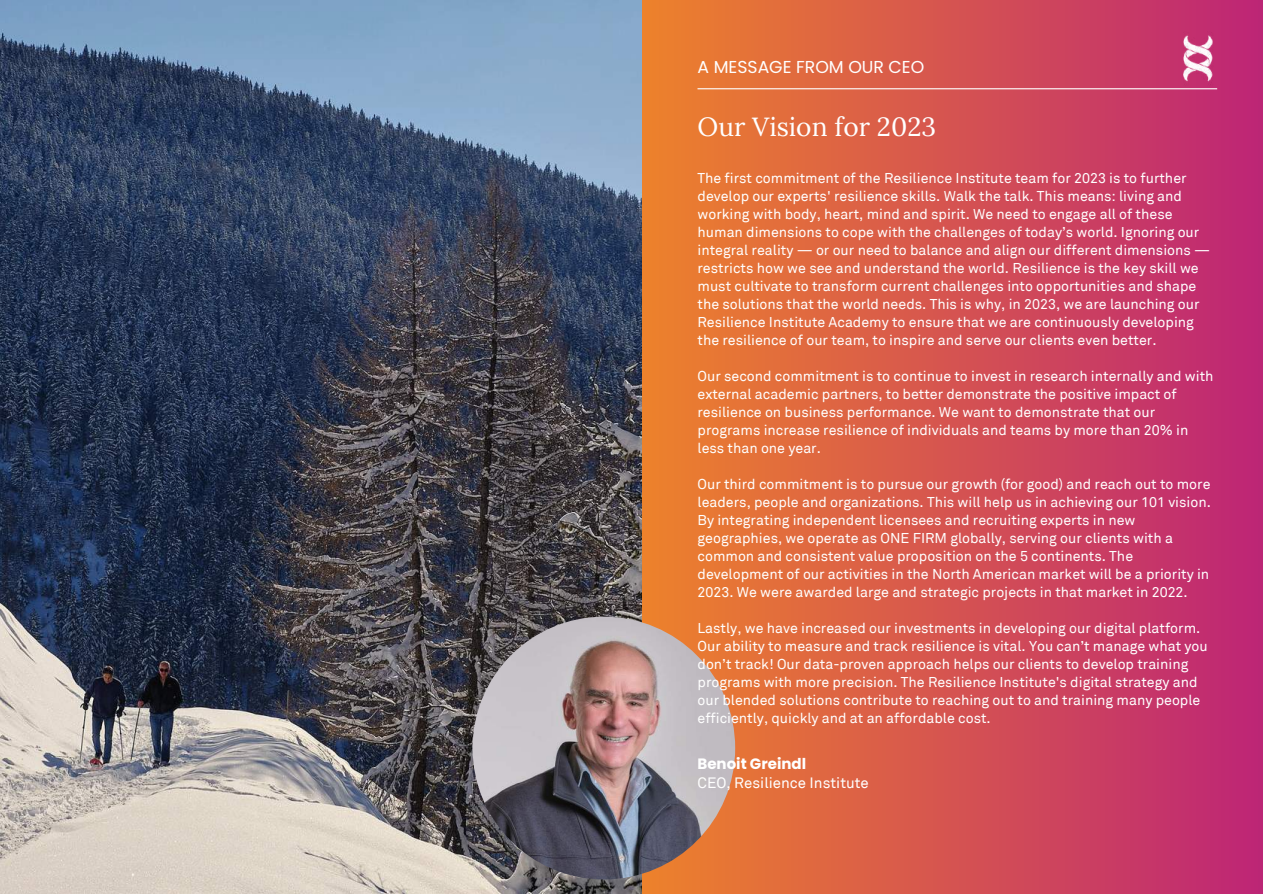
<style>
.page{position:relative;width:1263px;height:894px;background:#fff}
.page>*{position:absolute;margin:0;border:0;box-sizing:border-box;transform-origin:0 0}
.t1{font:26.25px "Lora";color:#fff}
.t2{font:17.25px "Poppins";color:#fff}
.t3{font:15px "Akkurat Pro";color:#fff}
.t4{font:700 15px "Poppins";color:#fff}
.t5{font:14.25px/18px "Akkurat Pro";color:#fff}
</style>
<div class="page">
<div style="left:641px;top:0;width:622px;height:893px;background:linear-gradient(to right,#ed822b,#bd2576)"></div>
<hr style="left:697px;top:88px;width:520px;height:1px;background:#fff">
<img style="left:1153px;top:14px;width:89px;height:89px">
<img style="left:0;top:0;width:641px;height:893px">
<img style="left:473px;top:616px;width:262px;height:263px;border-radius:50%">
<p class="t2" style="left:697px;top:55px;width:228px">A MESSAGE FROM OUR CEO</p>
<h1 class="t1" style="left:697px;top:109px;width:240px">Our Vision for 2023</h1>
<p class="t5" style="left:697px;top:170px;width:514px">The first commitment of the Resilience Institute team for 2023 is to further develop our experts' resilience skills. Walk the talk. This means: living and working with body, heart, mind and spirit. We need to engage all of these human dimensions to cope with the challenges of today’s world. Ignoring our integral reality — or our need to balance and align our different dimensions — restricts how we see and understand the world. Resilience is the key skill we must cultivate to transform current challenges into opportunities and shape the solutions that the world needs. This is why, in 2023, we are launching our Resilience Institute Academy to ensure that we are continuously developing the resilience of our team, to inspire and serve our clients even better.</p>
<p class="t5" style="left:697px;top:368px;width:518px">Our second commitment is to continue to invest in research internally and with external academic partners, to better demonstrate the positive impact of resilience on business performance. We want to demonstrate that our programs increase resilience of individuals and teams by more than 20% in less than one year.</p>
<p class="t5" style="left:697px;top:476px;width:515px">Our third commitment is to pursue our growth (for good) and reach out to more leaders, people and organizations. This will help us in achieving our 101 vision.<br>By integrating independent licensees and recruiting experts in new geographies, we operate as ONE FIRM globally, serving our clients with a common and consistent value proposition on the 5 continents. The development of our activities in the North American market will be a priority in 2023. We were awarded large and strategic projects in that market in 2022.</p>
<p class="t5" style="left:697px;top:620px;width:512px">Lastly, we have increased our investments in developing our digital platform.<br>Our ability to measure and track resilience is vital. You can’t manage what you don’t track! Our data-proven approach helps our clients to develop training programs with more precision. The Resilience Institute's digital strategy and our blended solutions contribute to reaching out to and training many people efficiently, quickly and at an affordable cost.</p>
<p class="t4" style="left:697px;top:752px;width:110px">Benoit Greindl</p>
<p class="t3" style="left:697px;top:775px;width:173px">CEO, Resilience Institute</p>
</div>
